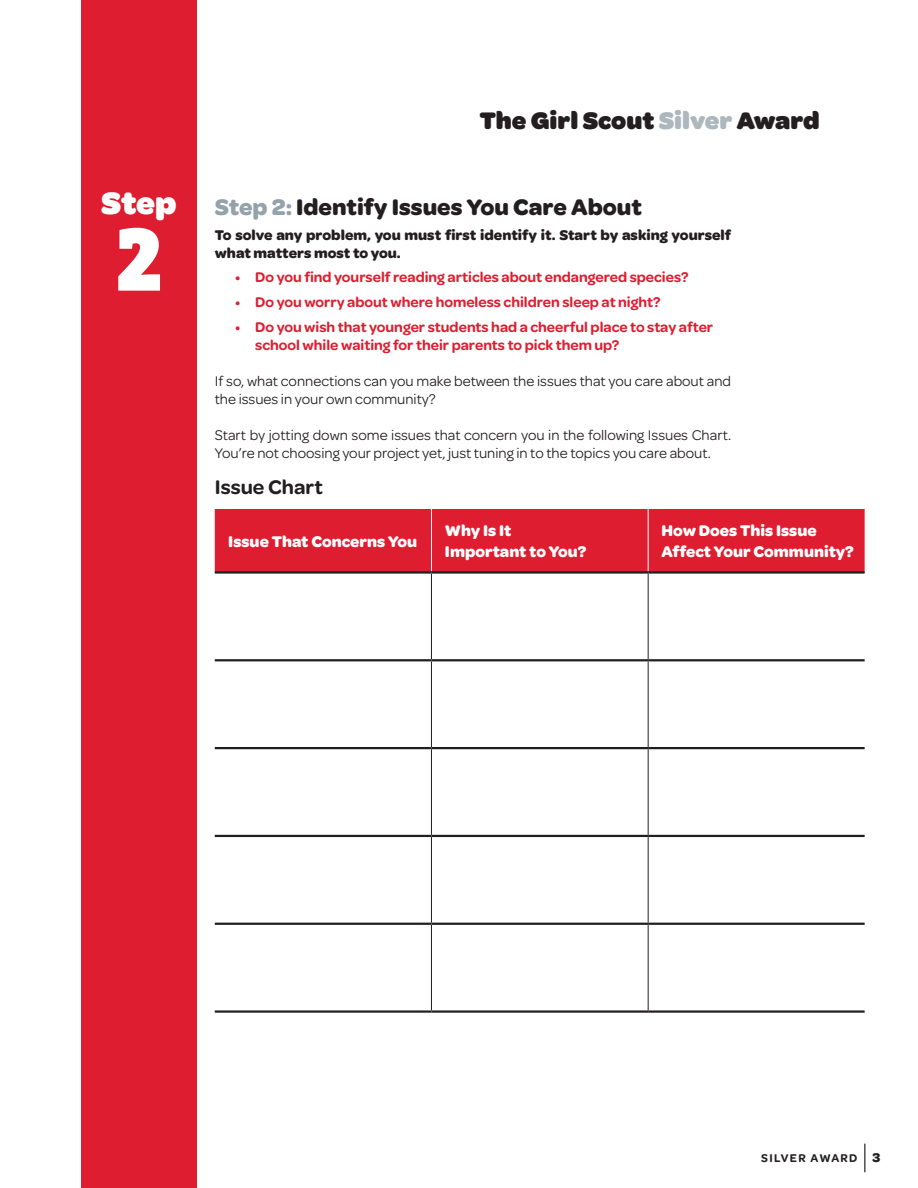
<style>
.page{position:relative;width:918px;height:1188px;background:#fff}
.page>*{position:absolute;margin:0;border:0;box-sizing:border-box;transform-origin:0 0}
.t1{font:900 33px "Omnes Girl Scouts";color:#fff}
.t2{font:900 25.5px "Omnes Girl Scouts";color:#231f20}
.t3{font:700 24px "Omnes Girl Scouts";color:#231f20}
.t4{font:600 21px "Omnes Girl Scouts";color:#231f20}
.t5{font:700 16.5px/21px "Omnes Girl Scouts";color:#fff}
.t6{font:15px/18px "Omnes Girl Scouts";color:#231f20}
.t7{font:600 15px/18px "Omnes Girl Scouts";color:#de1d30}
.t8{font:700 15px/18px "Omnes Girl Scouts";color:#231f20}
.t9{font:600 12px "Omnes Girl Scouts";letter-spacing:.11em;color:#231f20}
.s1{color:#adb8be}
.s2{color:#94a2aa}
.s3{font-weight:700;font-size:13.5px}
</style>
<div class="page">
<div style="left:81px;top:0;width:116px;height:1187px;background:#de1d30"></div>
<svg style="left:864px;top:1143px;width:1px;height:28px"></svg>
<div style="left:215px;top:509px;width:649px;height:62px;background:#de1d30"></div>
<hr style="left:647px;top:509px;width:1px;height:62px;background:#fff">
<hr style="left:431px;top:573px;width:1px;height:86px;background:#231f20">
<hr style="left:647px;top:573px;width:1px;height:86px;background:#231f20">
<hr style="left:648px;top:571px;width:216px;height:2px;background:#231f20">
<hr style="left:431px;top:661px;width:1px;height:85px;background:#231f20">
<hr style="left:647px;top:661px;width:1px;height:85px;background:#231f20">
<hr style="left:648px;top:659px;width:216px;height:2px;background:#231f20">
<hr style="left:431px;top:749px;width:1px;height:85px;background:#231f20">
<hr style="left:647px;top:749px;width:1px;height:85px;background:#231f20">
<hr style="left:648px;top:746px;width:216px;height:3px;background:#231f20">
<hr style="left:431px;top:836px;width:1px;height:86px;background:#231f20">
<hr style="left:215px;top:922px;width:216px;height:2px;background:#231f20">
<hr style="left:431px;top:922px;width:217px;height:2px;background:#231f20">
<hr style="left:215px;top:1010px;width:216px;height:2px;background:#231f20">
<hr style="left:647px;top:836px;width:1px;height:86px;background:#231f20">
<hr style="left:648px;top:834px;width:216px;height:2px;background:#231f20">
<hr style="left:431px;top:509px;width:1px;height:62px;background:#fff">
<hr style="left:431px;top:924px;width:1px;height:86px;background:#231f20">
<hr style="left:647px;top:924px;width:1px;height:86px;background:#231f20">
<hr style="left:431px;top:1010px;width:217px;height:2px;background:#231f20">
<hr style="left:648px;top:922px;width:216px;height:2px;background:#231f20">
<hr style="left:648px;top:1010px;width:216px;height:2px;background:#231f20">
<hr style="left:215px;top:571px;width:216px;height:2px;background:#231f20">
<hr style="left:431px;top:571px;width:217px;height:2px;background:#231f20">
<hr style="left:215px;top:659px;width:216px;height:2px;background:#231f20">
<hr style="left:431px;top:659px;width:217px;height:2px;background:#231f20">
<hr style="left:215px;top:746px;width:216px;height:3px;background:#231f20">
<hr style="left:431px;top:746px;width:217px;height:3px;background:#231f20">
<hr style="left:215px;top:834px;width:216px;height:2px;background:#231f20">
<hr style="left:431px;top:834px;width:217px;height:2px;background:#231f20">
<h1 class="t1" style="left:101px;top:178px;width:77px">Step</h1>
<h2 class="t2" style="left:479px;top:101px;width:341px">The Girl Scout <span class="s1">Silver</span> Award</h2>
<h3 class="t3" style="left:215px;top:189px;width:428px"><span class="s2">Step 2:</span> Identify Issues You Care About</h3>
<p class="t8" style="left:215px;top:225px;width:517px">To solve any problem, you must first identify it. Start by asking yourself what matters most to you.</p>
<p class="t7" style="left:235px;top:267px;width:455px">• Do you find yourself reading articles about endangered species?</p>
<p class="t7" style="left:235px;top:292px;width:427px">• Do you worry about where homeless children sleep at night?</p>
<p class="t7" style="left:255px;top:317px;width:459px;text-indent:-20px">• Do you wish that younger students had a cheerful place to stay after school while waiting for their parents to pick them up?</p>
<p class="t6" style="left:215px;top:371px;width:517px">If so, what connections can you make between the issues that you care about and the issues in your own community?</p>
<p class="t6" style="left:215px;top:425px;width:518px">Start by jotting down some issues that concern you in the following Issues Chart.<br>You’re not choosing your project yet, just tuning in to the topics you care about.</p>
<h3 class="t4" style="left:215px;top:472px;width:110px">Issue Chart</h3>
<p class="t5" style="left:228px;top:530px;width:190px">Issue That Concerns You</p>
<p class="t5" style="left:445px;top:519px;width:143px">Why Is It<br>Important to You?</p>
<p class="t5" style="left:661px;top:519px;width:194px">How Does This Issue<br>Affect Your Community?</p>
<p class="t9" style="left:761px;top:1149px;width:120px">SILVER AWARD <span class="s3">3</span></p>
</div>
